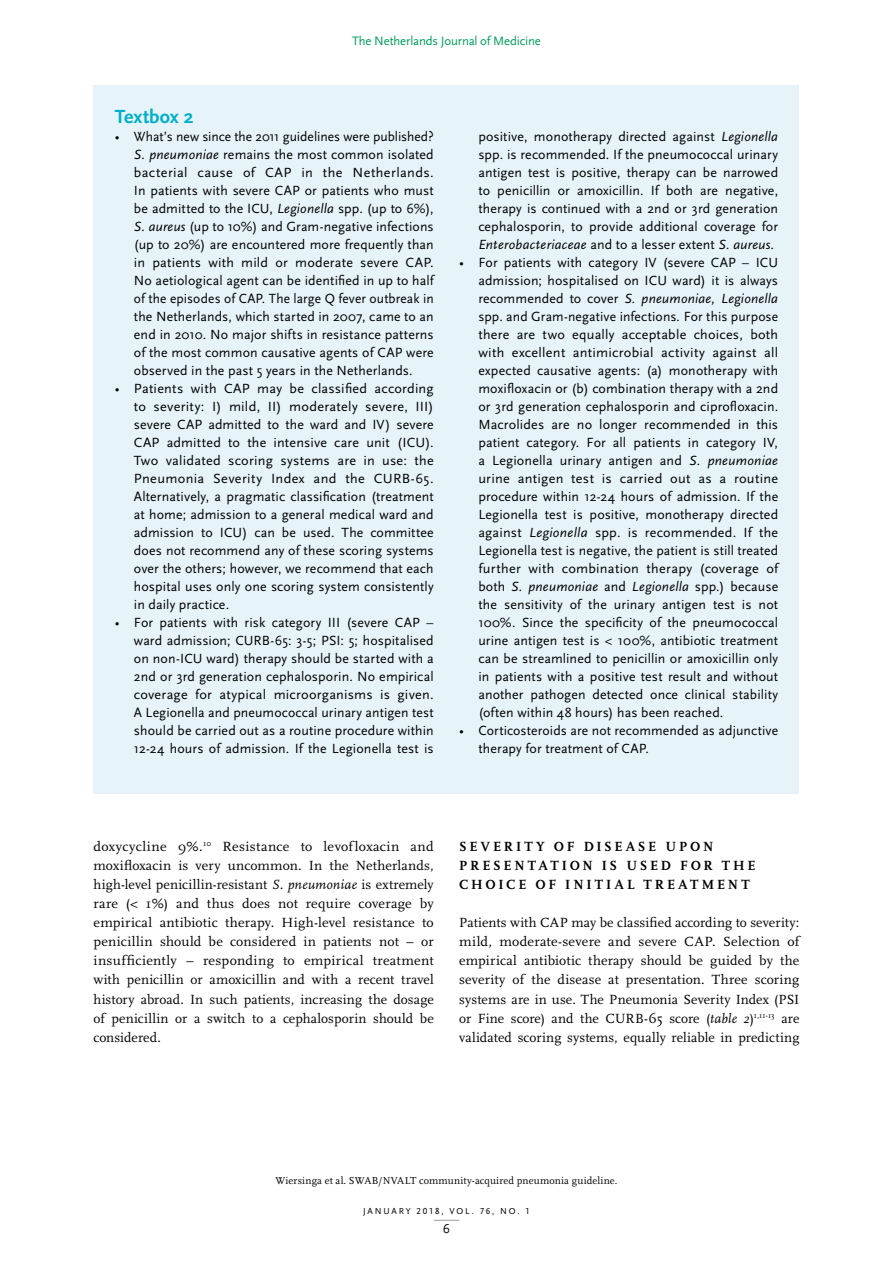
<style>
.page{position:relative;width:893px;height:1263px;background:#fff}
.page>*{position:absolute;margin:0;border:0;box-sizing:border-box;transform-origin:0 0}
.kader_kop{font:700 19.8px "Scala Sans";letter-spacing:.005em;color:#00afcb}
.kader_inspr_1x{font:13.8px/18px "Scala Sans";letter-spacing:.01em;color:#000;text-align:justify}
.brood_grep{font:13.8px/19.2px "Scala";letter-spacing:.005em;color:#000;text-align:justify}
.tussenkop_1{font:700 13.8px/19.2px "Scala";letter-spacing:.205em;color:#000}
.t1{font:13.5px "Scala Sans";color:#000}
.t2{font:12.75px "Scala Sans";letter-spacing:-.01em;color:#009e59}
.runningtitle{font:10.5px "Scala";letter-spacing:.015em;color:#000}
.t3{font:9px "Scala Sans Caps";letter-spacing:.2em;color:#000}
.s1{font-style:italic}
</style>
<div class="page">
<svg style="left:434px;top:1220px;width:25px;height:1px"></svg>
<div style="left:94px;top:85px;width:705px;height:708px;background:#e6f4f9"></div>
<p class="t2" style="left:352px;top:34px;width:190px">The Netherlands Journal of Medicine</p>
<p class="kader_kop" style="left:115px;top:106px;width:80px">Textbox 2</p>
<p class="kader_inspr_1x" style="left:115px;top:128px;width:320px">• What’s new since the 2011 guidelines were published?</p>
<p class="kader_inspr_1x" style="left:134px;top:146px;width:301px"><span class="s1">S. pneumoniae</span> remains the most common isolated bacterial cause of CAP in the Netherlands.<br>In patients with severe CAP or patients who must be admitted to the ICU, <span class="s1">Legionella</span> spp. (up to 6%), <span class="s1">S. aureus</span> (up to 10%) and Gram-negative infections (up to 20%) are encountered more frequently than in patients with mild or moderate severe CAP.<br>No aetiological agent can be identified in up to half of the episodes of CAP. The large Q fever outbreak in the Netherlands, which started in 2007, came to an end in 2010. No major shifts in resistance patterns of the most common causative agents of CAP were observed in the past 5 years in the Netherlands.</p>
<p class="kader_inspr_1x" style="left:134px;top:380px;width:301px;text-indent:-19px">• Patients with CAP may be classified according to severity: I) mild, II) moderately severe, III) severe CAP admitted to the ward and IV) severe CAP admitted to the intensive care unit (ICU).<br>Two validated scoring systems are in use: the Pneumonia Severity Index and the CURB-65.<br>Alternatively, a pragmatic classification (treatment at home; admission to a general medical ward and admission to ICU) can be used. The committee does not recommend any of these scoring systems over the others; however, we recommend that each hospital uses only one scoring system consistently in daily practice.</p>
<p class="kader_inspr_1x" style="left:134px;top:614px;width:301px;text-indent:-19px">• For patients with risk category III (severe CAP – ward admission; CURB-65: 3-5; PSI: 5; hospitalised on non-ICU ward) therapy should be started with a 2nd or 3rd generation cephalosporin. No empirical coverage for atypical microorganisms is given.<br>A Legionella and pneumococcal urinary antigen test should be carried out as a routine procedure within 12-24 hours of admission. If the Legionella test is</p>
<p class="kader_inspr_1x" style="left:478px;top:128px;width:301px">positive, monotherapy directed against <span class="s1">Legionella </span>spp. is recommended. If the pneumococcal urinary antigen test is positive, therapy can be narrowed to penicillin or amoxicillin. If both are negative, therapy is continued with a 2nd or 3rd generation cephalosporin, to provide additional coverage for <span class="s1">Enterobacteriaceae</span> and to a lesser extent <span class="s1">S. aureus</span>.</p>
<p class="kader_inspr_1x" style="left:478px;top:254px;width:301px;text-indent:-19px">• For patients with category IV (severe CAP – ICU admission; hospitalised on ICU ward) it is always recommended to cover <span class="s1">S. pneumoniae, Legionella </span>spp. and Gram-negative infections<span class="s1">.</span> For this purpose there are two equally acceptable choices, both with excellent antimicrobial activity against all expected causative agents: (a) monotherapy with moxifloxacin or (b) combination therapy with a 2nd or 3rd generation cephalosporin and ciprofloxacin.<br>Macrolides are no longer recommended in this patient category. For all patients in category IV, a Legionella urinary antigen and <span class="s1">S. pneumoniae </span>urine antigen test is carried out as a routine procedure within 12-24 hours of admission. If the Legionella test is positive, monotherapy directed against <span class="s1">Legionella</span> spp. is recommended. If the Legionella test is negative, the patient is still treated further with combination therapy (coverage of both <span class="s1">S. pneumoniae</span> and <span class="s1">Legionella</span> spp.) because the sensitivity of the urinary antigen test is not 100%. Since the specificity of the pneumococcal urine antigen test is &lt; 100%, antibiotic treatment can be streamlined to penicillin or amoxicillin only in patients with a positive test result and without another pathogen detected once clinical stability (often within 48 hours) has been reached.</p>
<p class="kader_inspr_1x" style="left:478px;top:722px;width:301px;text-indent:-19px">• Corticosteroids are not recommended as adjunctive therapy for treatment of CAP.</p>
<p class="brood_grep" style="left:94px;top:837px;width:342px">doxycycline 9%.<sup>10</sup> Resistance to levofloxacin and moxifloxacin is very uncommon. In the Netherlands, high-level penicillin-resistant <span class="s1">S. pneumoniae</span> is extremely rare (&lt; 1%) and thus does not require coverage by empirical antibiotic therapy. High-level resistance to penicillin should be considered in patients not – or insufficiently – responding to empirical treatment with penicillin or amoxicillin and with a recent travel history abroad. In such patients, increasing the dosage of penicillin or a switch to a cephalosporin should be considered.</p>
<p class="tussenkop_1" style="left:459px;top:836px;width:298px">SEVERITY OF DISEASE UPON<br>PRESENTATION IS USED FOR THE<br>CHOICE OF INITIAL TREATMENT</p>
<p class="brood_grep" style="left:459px;top:913px;width:342px">Patients with CAP may be classified according to severity: mild, moderate-severe and severe CAP. Selection of empirical antibiotic therapy should be guided by the severity of the disease at presentation. Three scoring systems are in use. The Pneumonia Severity Index (PSI or Fine score) and the CURB-65 score (<span class="s1">table 2</span>)<sup>1,11-13</sup> are validated scoring systems, equally reliable in predicting</p>
<p class="runningtitle" style="left:275px;top:1174px;width:343px">Wiersinga et al. SWAB/NVALT community-acquired pneumonia guideline.</p>
<p class="t3" style="left:363px;top:1206px;width:168px">JANUARY 2018, VOL. 76, NO. 1</p>
<p class="t1" style="left:443px;top:1221px;width:9px">6</p>
</div>
